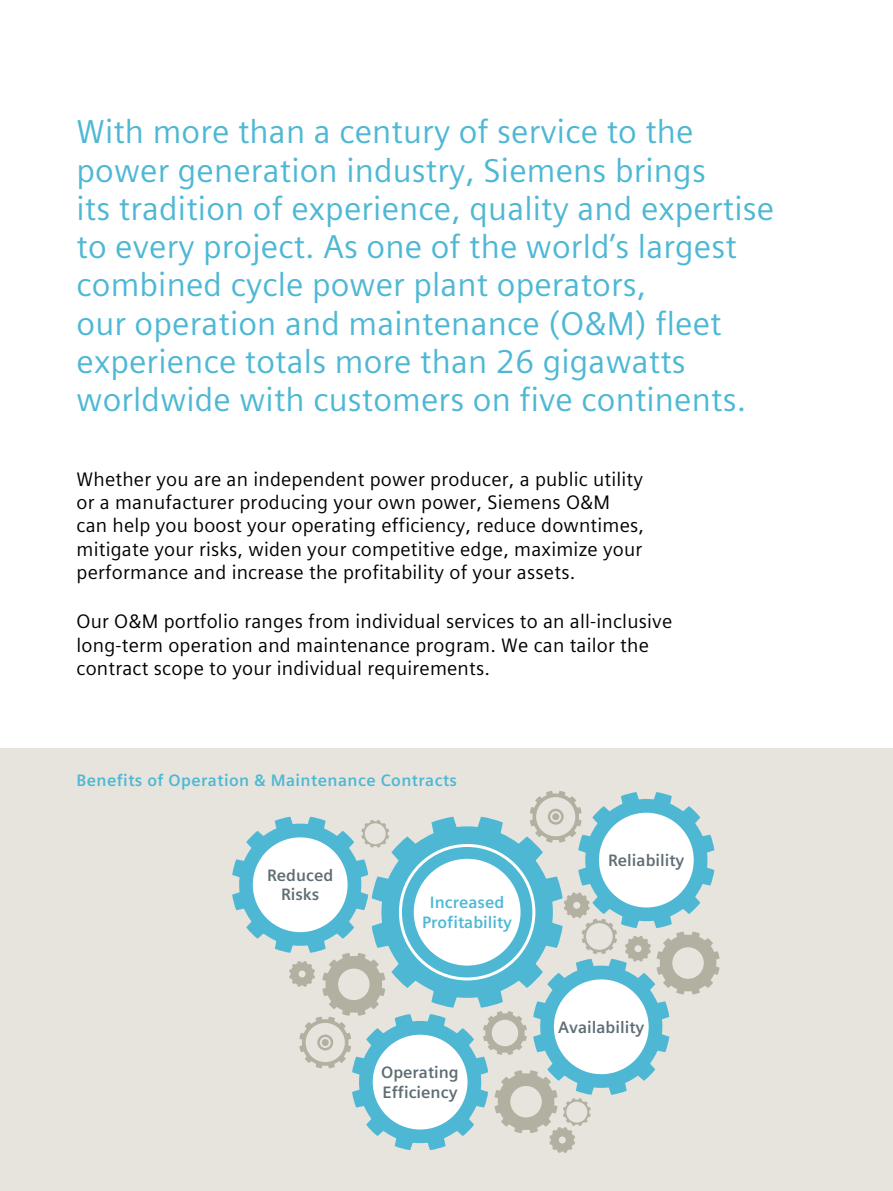
<style>
.page{position:relative;width:893px;height:1191px;background:#fff}
.page>*{position:absolute;margin:0;border:0;box-sizing:border-box;transform-origin:0 0}
.t1{font:33px/38.2px "Siemens Sans Global";letter-spacing:.005em;color:#4eb8d4}
.t2{font:19.5px/23.4px "Siemens Sans Global";letter-spacing:.01em;color:#000}
.t3{font:700 16.5px/19.8px "Siemens Sans Global";color:#5f6d75}
.t4{font:700 16.5px "Siemens Sans Global";letter-spacing:.025em;color:#4eb8d4}
.t5{font:700 16.5px/19.8px "Siemens Sans Global";color:#4eb8d4;text-align:center}
</style>
<div class="page">
<div style="left:0;top:748px;width:893px;height:443px;background:#e6e4dd"></div>
<svg style="left:232px;top:791px;width:487px;height:361px"></svg>
<div style="left:299px;top:970px;width:7px;height:7px;background:#e6e4dd;border-radius:50%"></div>
<p class="t1" style="left:77px;top:113px;width:699px">With more than a century of service to the power generation industry, Siemens brings<br>its tradition of experience, quality and expertise to every project. As one of the world’s largest combined cycle power plant operators,<br>our operation and maintenance (O&amp;M) fleet experience totals more than 26 gigawatts worldwide with customers on five continents.</p>
<p class="t2" style="left:77px;top:467px;width:569px">Whether you are an independent power producer, a public utility or a manufacturer producing your own power, Siemens O&amp;M can help you boost your operating efficiency, reduce downtimes, mitigate your risks, widen your competitive edge, maximize your performance and increase the profitability of your assets.</p>
<p class="t2" style="left:77px;top:610px;width:597px">Our O&amp;M portfolio ranges from individual services to an all-inclusive long-term operation and maintenance program. We can tailor the contract scope to your individual requirements.</p>
<p class="t4" style="left:77px;top:768px;width:382px">Benefits of Operation &amp; Maintenance Contracts</p>
<p class="t3" style="left:267px;top:865px;width:68px;text-align:center">Reduced<br>Risks</p>
<p class="t5" style="left:422px;top:892px;width:91px">Increased<br>Profitability</p>
<p class="t3" style="left:381px;top:1062px;width:79px">Operating<br>Efficiency</p>
<p class="t3" style="left:608px;top:850px;width:78px">Reliability</p>
<p class="t3" style="left:558px;top:1017px;width:88px">Availability</p>
</div>
